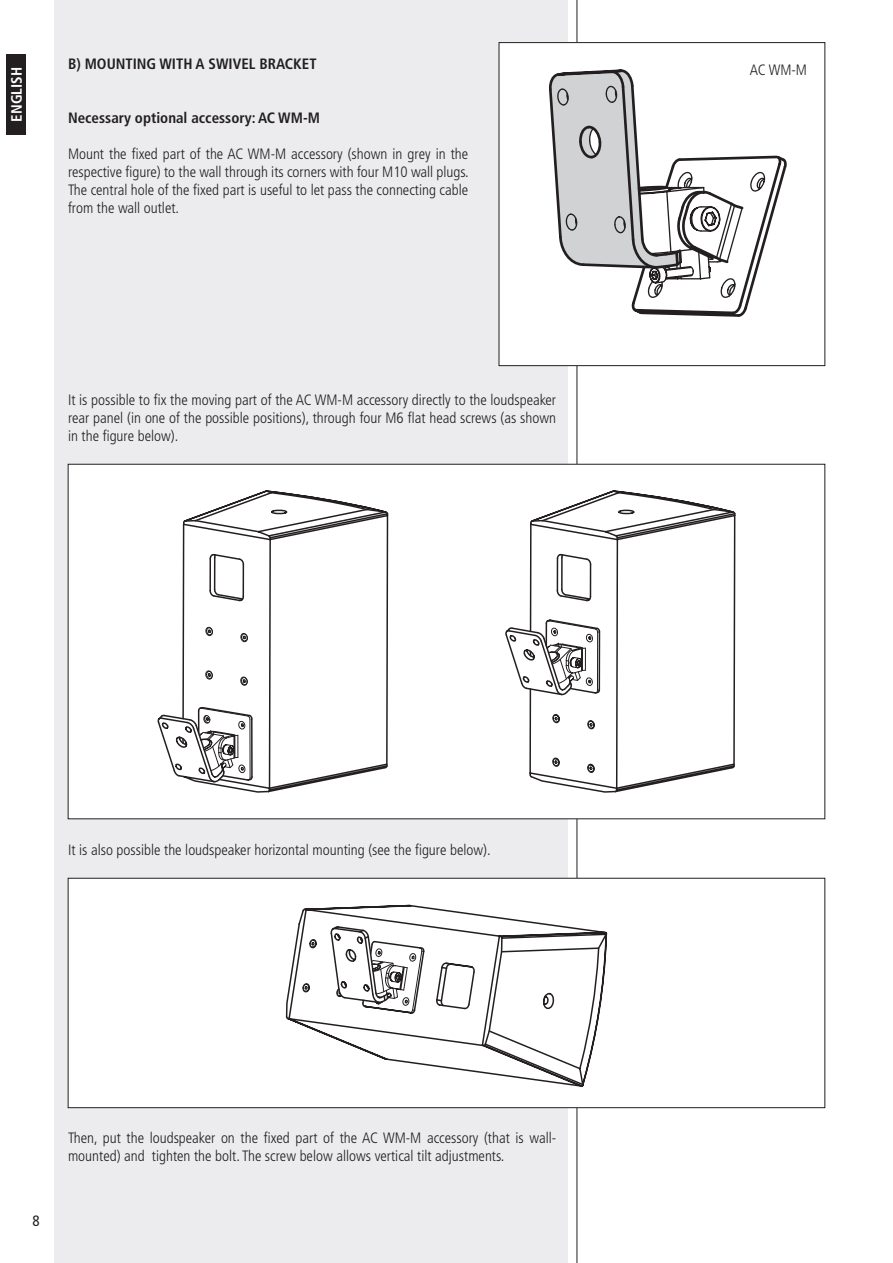
<style>
.page{position:relative;width:893px;height:1263px;background:#fff}
.page>*{position:absolute;margin:0;border:0;box-sizing:border-box;transform-origin:0 0}
.t1{font:300 condensed 15px/18px "Frutiger";color:#231f20;text-align:justify}
.t2{font:700 condensed 15px "Frutiger";color:#231f20}
.t3{font:700 condensed 15px "Frutiger";color:#fff}
.t4{font:condensed 15px "Frutiger";color:#231f20}
</style>
<div class="page">
<div style="left:54px;top:0;width:514px;height:1263px;background:#ececee"></div>
<hr style="left:577px;top:0;width:1px;height:1263px;background:#231f20">
<div style="left:6px;top:54px;width:20px;height:81px;background:#231f20"></div>
<div style="left:68px;top:464px;width:757px;height:355px;background:#fff"></div>
<div style="left:68px;top:878px;width:757px;height:230px;background:#fff"></div>
<div style="left:68px;top:878px;width:757px;height:230px;border:1px solid #231f20"></div>
<svg style="left:157px;top:714px;width:25px;height:63px"></svg>
<svg style="left:182px;top:490px;width:547px;height:303px"></svg>
<svg style="left:505px;top:490px;width:231px;height:279px"></svg>
<svg style="left:504px;top:519px;width:115px;height:274px"></svg>
<svg style="left:330px;top:904px;width:278px;height:106px"></svg>
<svg style="left:285px;top:908px;width:315px;height:179px"></svg>
<div style="left:499px;top:43px;width:326px;height:323px;background:#fff"></div>
<svg style="left:547px;top:0;width:279px;height:318px"></svg>
<p class="t3" style="left:8px;top:122px;width:56px;rotate:-90deg">ENGLISH</p>
<p class="t2" style="left:68px;top:55px;width:250px">B) MOUNTING WITH A SWIVEL BRACKET</p>
<p class="t2" style="left:68px;top:109px;width:253px">Necessary optional accessory: AC WM-M</p>
<p class="t1" style="left:68px;top:145px;width:402px">Mount the fixed part of the AC WM-M accessory (shown in grey in the respective figure) to the wall through its corners with four M10 wall plugs.<br>The central hole of the fixed part is useful to let pass the connecting cable from the wall outlet.</p>
<p class="t1" style="left:68px;top:391px;width:490px">It is possible to fix the moving part of the AC WM-M accessory directly to the loudspeaker rear panel (in one of the possible positions), through four M6 flat head screws (as shown in the figure below).</p>
<p class="t1" style="left:68px;top:841px;width:424px">It is also possible the loudspeaker horizontal mounting (see the figure below).</p>
<p class="t4" style="left:33px;top:1211px;width:9px">8</p>
<p class="t1" style="left:68px;top:1129px;width:490px">Then, put the loudspeaker on the fixed part of the AC WM-M accessory (that is wall&shy;mounted) and tighten the bolt. The screw below allows vertical tilt adjustments.</p>
<p class="t1" style="left:750px;top:61px;width:59px">AC WM-M</p>
</div>
